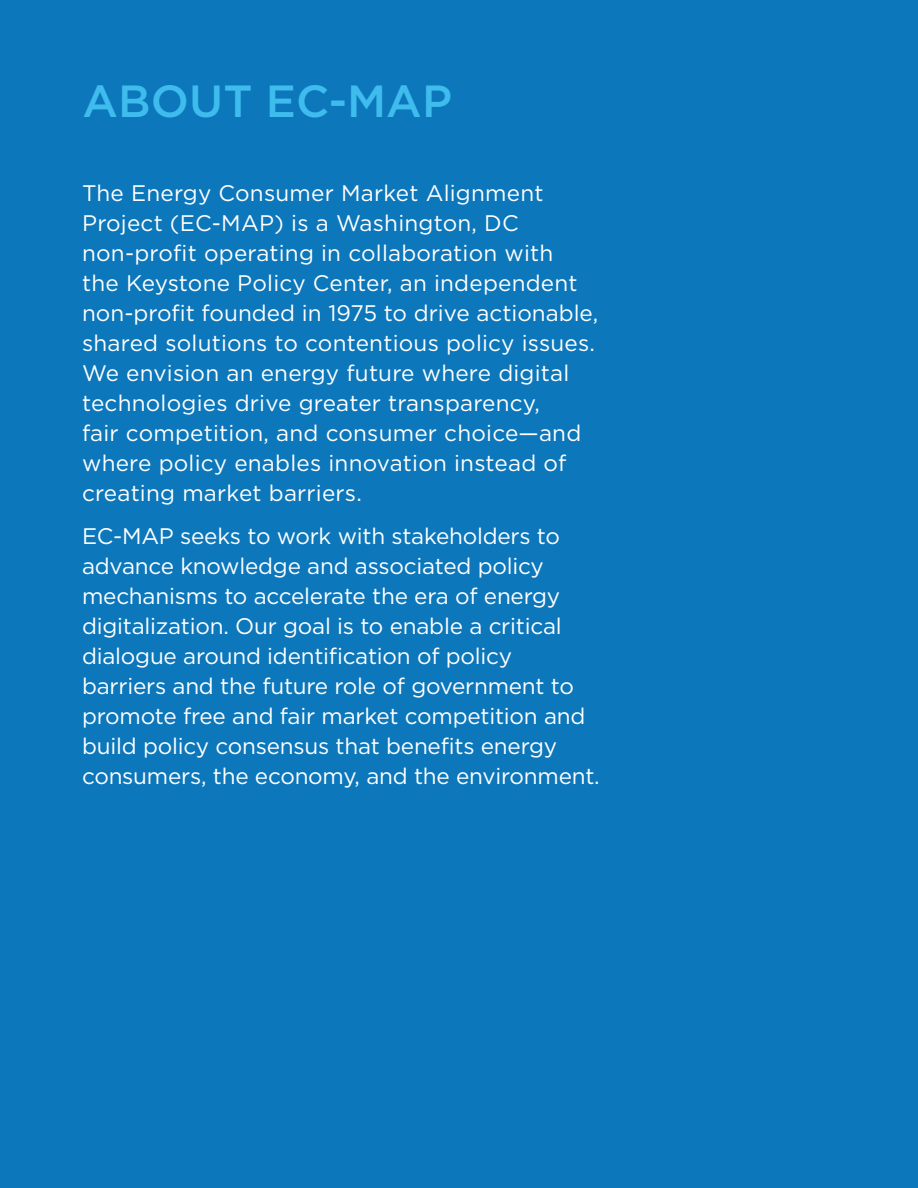
<style>
.page{position:relative;width:918px;height:1188px;background:#0c77bb}
.page>*{position:absolute;margin:0;border:0;box-sizing:border-box;transform-origin:0 0}
.t1{font:500 45px "Gotham";letter-spacing:.005em;color:#3ebced}
.t2{font:22.5px/30px "Gotham";letter-spacing:.01em;color:#fff}
.t3{font:22.5px/30px "Gotham";letter-spacing:-.01em;color:#fff}
</style>
<div class="page">
<h1 class="t1" style="left:82px;top:76px;width:371px">ABOUT EC-MAP</h1>
<p class="t2" style="left:82px;top:178px;width:518px">The Energy Consumer Market Alignment Project (EC-MAP) is a Washington, DC non-profit operating in collaboration with<br>the Keystone Policy Center, an independent non-profit founded in 1975 to drive actionable, shared solutions to contentious policy issues.<br>We envision an energy future where digital technologies drive greater transparency,<br>fair competition, and consumer choice—and where policy enables innovation instead of creating market barriers.</p>
<p class="t3" style="left:82px;top:521px;width:519px">EC-MAP seeks to work with stakeholders to advance knowledge and associated policy mechanisms to accelerate the era of energy digitalization. Our goal is to enable a critical dialogue around identification of policy barriers and the future role of government to promote free and fair market competition and build policy consensus that benefits energy consumers, the economy, and the environment.</p>
</div>
